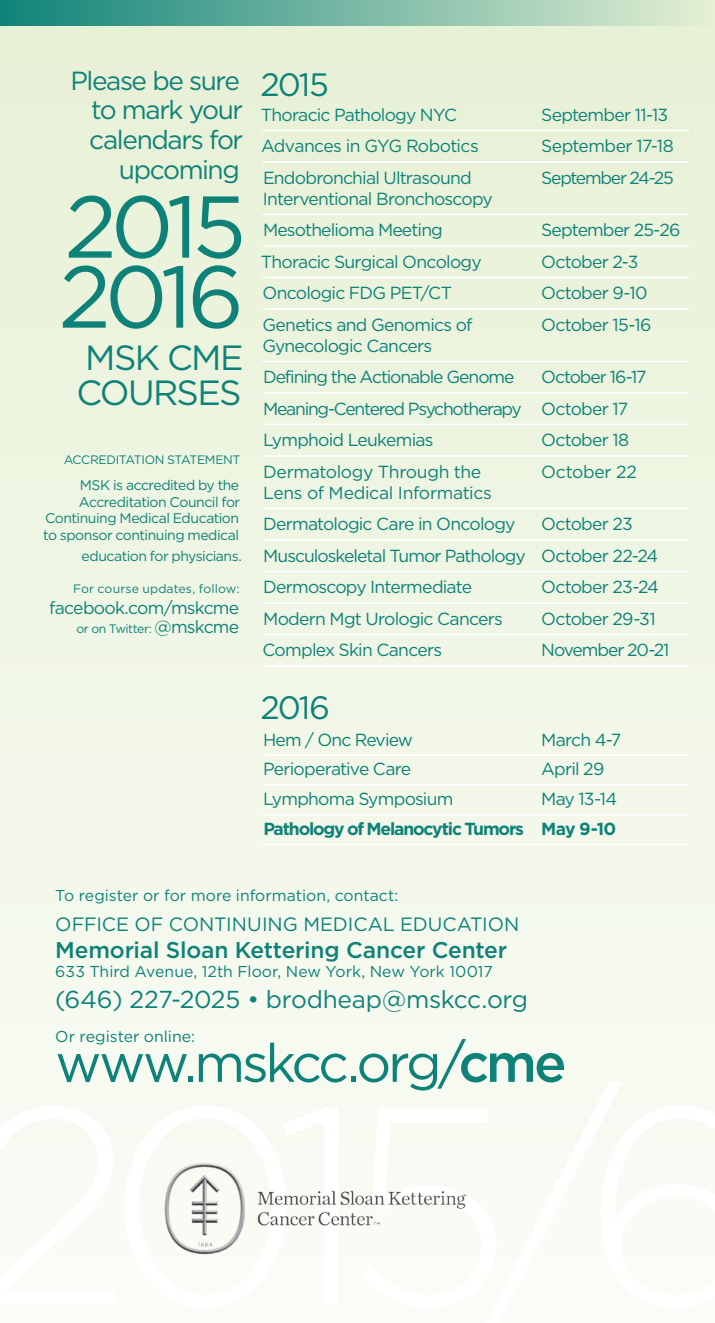
<style>
.page{position:relative;width:715px;height:1323px;background:#fff}
.page>*{position:absolute;margin:0;border:0;box-sizing:border-box;transform-origin:0 0}
.t1{font:87.5px/70px "Gotham";letter-spacing:-.07em;color:#0e8278}
.t2{font:53.55px "Gotham";letter-spacing:-.06em;color:#0e8278}
.t3{font:35px/35px "Gotham";letter-spacing:-.05em;color:#0e8278}
.t4{font:32.38px "Gotham";letter-spacing:-.06em;color:#0e8278}
.t5{font:26.25px/29.8px "Gotham";letter-spacing:-.055em;color:#0e8278;text-align:right}
.t6{font:24.5px "Gotham";letter-spacing:-.01em;color:#0e8278}
.t7{font:500 22.75px "Gotham";letter-spacing:-.01em;color:#0e8278}
.t8{font:19.25px "Gotham";color:#0e8278}
.t9{font:17.5px/31.5px "Gotham";letter-spacing:-.045em;color:#0e8278}
.t10{font:17.5px/31.5px "Gotham";letter-spacing:-.07em;color:#0e8278}
.t11{font:700 17.5px "Gotham";letter-spacing:-.07em;color:#0e8278}
.t12{font:17.5px "Gotham";letter-spacing:-.02em;color:#0e8278}
.t13{font:17.5px "Gotham";letter-spacing:-.015em;color:#0e8278}
.t14{font:15.75px "Gotham";color:#0e8278}
.t15{font:14px/16.8px "Gotham";letter-spacing:-.035em;color:#0e8278;text-align:right}
.t16{font:12.25px "Gotham";letter-spacing:-.02em;color:#0e8278}
.t17{font:12.25px "Gotham";letter-spacing:.01em;color:#0e8278}
.s1{font-size:17.5px}
.s2{font-weight:500}
</style>
<div class="page">
<div style="left:0;top:0;width:714px;height:1323px;background:linear-gradient(to bottom,#e7f1d5,#fafcf7)"></div>
<hr style="left:262px;top:130px;width:427px;height:1px;background:#fff">
<hr style="left:262px;top:161px;width:427px;height:2px;background:#fff">
<hr style="left:262px;top:214px;width:427px;height:1px;background:#fff">
<hr style="left:262px;top:245px;width:427px;height:2px;background:#fff">
<hr style="left:262px;top:277px;width:427px;height:1px;background:#fff">
<hr style="left:262px;top:308px;width:427px;height:2px;background:#fff">
<hr style="left:262px;top:361px;width:427px;height:1px;background:#fff">
<hr style="left:262px;top:392px;width:427px;height:2px;background:#fff">
<hr style="left:262px;top:424px;width:427px;height:1px;background:#fff">
<hr style="left:262px;top:455px;width:427px;height:2px;background:#fff">
<hr style="left:262px;top:508px;width:427px;height:1px;background:#fff">
<hr style="left:262px;top:539px;width:427px;height:2px;background:#fff">
<hr style="left:262px;top:571px;width:427px;height:1px;background:#fff">
<hr style="left:262px;top:602px;width:427px;height:2px;background:#fff">
<hr style="left:262px;top:634px;width:427px;height:1px;background:#fff">
<hr style="left:262px;top:665px;width:427px;height:2px;background:#fff">
<hr style="left:262px;top:754px;width:427px;height:2px;background:#fff">
<hr style="left:262px;top:784px;width:427px;height:2px;background:#fff">
<hr style="left:262px;top:814px;width:427px;height:2px;background:#fff">
<hr style="left:262px;top:844px;width:427px;height:1px;background:#fff">
<div style="left:0;top:0;width:713px;height:25px;background:linear-gradient(to right,#108379,#e4efd4)"></div>
<img style="left:163px;top:1161px;width:303px;height:93px">
<h3 class="t5" style="left:71px;top:65px;width:174px">Please be sure to mark your calendars for upcoming</h3>
<h1 class="t1" style="left:59px;top:190px;width:189px">2015<br>2016</h1>
<h3 class="t3" style="left:77px;top:339px;width:168px">MSK CME<br>COURSES</h3>
<p class="t16" style="left:64px;top:452px;width:178px">ACCREDITATION STATEMENT</p>
<p class="t15" style="left:43px;top:476px;width:198px">MSK is accredited by the<br>Accreditation Council for<br>Continuing Medical Education to sponsor continuing medical</p>
<p class="t15" style="left:82px;top:547px;width:162px">education for physicians.</p>
<p class="t17" style="left:73px;top:580px;width:168px">For course updates, follow:</p>
<p class="t9" style="left:49px;top:591px;width:191px">facebook.com/mskcme</p>
<p class="t16" style="left:76px;top:621px;width:164px">or on Twitter: <span class="s1">@mskcme</span></p>
<h3 class="t4" style="left:260px;top:64px;width:70px">2015</h3>
<p class="t9" style="left:261px;top:99px;width:197px">Thoracic Pathology NYC</p>
<p class="t9" style="left:541px;top:99px;width:128px">September 11-13</p>
<p class="t9" style="left:261px;top:130px;width:219px">Advances in GYG Robotics</p>
<p class="t9" style="left:541px;top:130px;width:134px">September 17-18</p>
<p class="t9" style="left:263px;top:162px;width:210px">Endobronchial Ultrasound</p>
<p class="t10" style="left:541px;top:162px;width:134px">September 24-25</p>
<p class="t9" style="left:263px;top:183px;width:231px">Interventional Bronchoscopy<br>Mesothelioma Meeting</p>
<p class="t9" style="left:541px;top:214px;width:141px">September 25-26</p>
<p class="t9" style="left:261px;top:246px;width:222px">Thoracic Surgical Oncology</p>
<p class="t9" style="left:541px;top:246px;width:99px">October 2-3</p>
<p class="t9" style="left:262px;top:277px;width:191px">Oncologic FDG PET/CT</p>
<p class="t9" style="left:541px;top:277px;width:108px">October 9-10</p>
<p class="t9" style="left:262px;top:309px;width:212px">Genetics and Genomics of</p>
<p class="t9" style="left:541px;top:309px;width:112px">October 15-16</p>
<p class="t9" style="left:262px;top:330px;width:253px">Gynecologic Cancers<br>Defining the Actionable Genome</p>
<p class="t10" style="left:263px;top:361px;width:385px;text-indent:278px">October 16-17<br>Meaning-Centered Psychotherapy October 17<br>Lymphoid Leukemias</p>
<p class="t9" style="left:541px;top:424px;width:90px">October 18</p>
<p class="t12" style="left:263px;top:460px;width:220px">Dermatology Through the</p>
<p class="t13" style="left:541px;top:460px;width:97px">October 22</p>
<p class="t9" style="left:263px;top:477px;width:254px">Lens of Medical Informatics<br>Dermatologic Care in Oncology</p>
<p class="t9" style="left:263px;top:508px;width:396px;text-indent:278px">October 23<br>Musculoskeletal Tumor Pathology October 22-24<br>Dermoscopy Intermediate</p>
<p class="t9" style="left:541px;top:571px;width:119px">October 23-24</p>
<p class="t9" style="left:263px;top:603px;width:241px">Modern Mgt Urologic Cancers</p>
<p class="t9" style="left:541px;top:603px;width:116px">October 29-31</p>
<p class="t9" style="left:262px;top:634px;width:181px">Complex Skin Cancers</p>
<p class="t9" style="left:541px;top:634px;width:130px">November 20-21</p>
<h3 class="t4" style="left:260px;top:687px;width:71px">2016</h3>
<p class="t9" style="left:263px;top:723px;width:151px">Hem / Onc Review</p>
<p class="t9" style="left:541px;top:723px;width:82px">March 4-7</p>
<p class="t9" style="left:263px;top:753px;width:150px">Perioperative Care</p>
<p class="t9" style="left:541px;top:753px;width:65px">April 29</p>
<p class="t9" style="left:263px;top:783px;width:192px">Lymphoma Symposium</p>
<p class="t9" style="left:541px;top:783px;width:77px">May 13-14</p>
<p class="t11" style="left:263px;top:817px;width:354px">Pathology of Melanocytic Tumors May 9-10</p>
<p class="t14" style="left:55px;top:885px;width:344px">To register or for more information, contact:</p>
<p class="t8" style="left:55px;top:912px;width:465px">OFFICE OF CONTINUING MEDICAL EDUCATION</p>
<h3 class="t7" style="left:55px;top:935px;width:453px">Memorial Sloan Kettering Cancer Center</h3>
<p class="t14" style="left:55px;top:961px;width:439px">633 Third Avenue, 12th Floor, New York, New York 10017</p>
<h3 class="t6" style="left:55px;top:984px;width:474px">(646) 227-2025 • brodheap@mskcc.org</h3>
<p class="t14" style="left:55px;top:1026px;width:141px">Or register online:</p>
<h2 class="t2" style="left:55px;top:1029px;width:512px">www.mskcc.org/<span class="s2">cme</span></h2>
</div>
